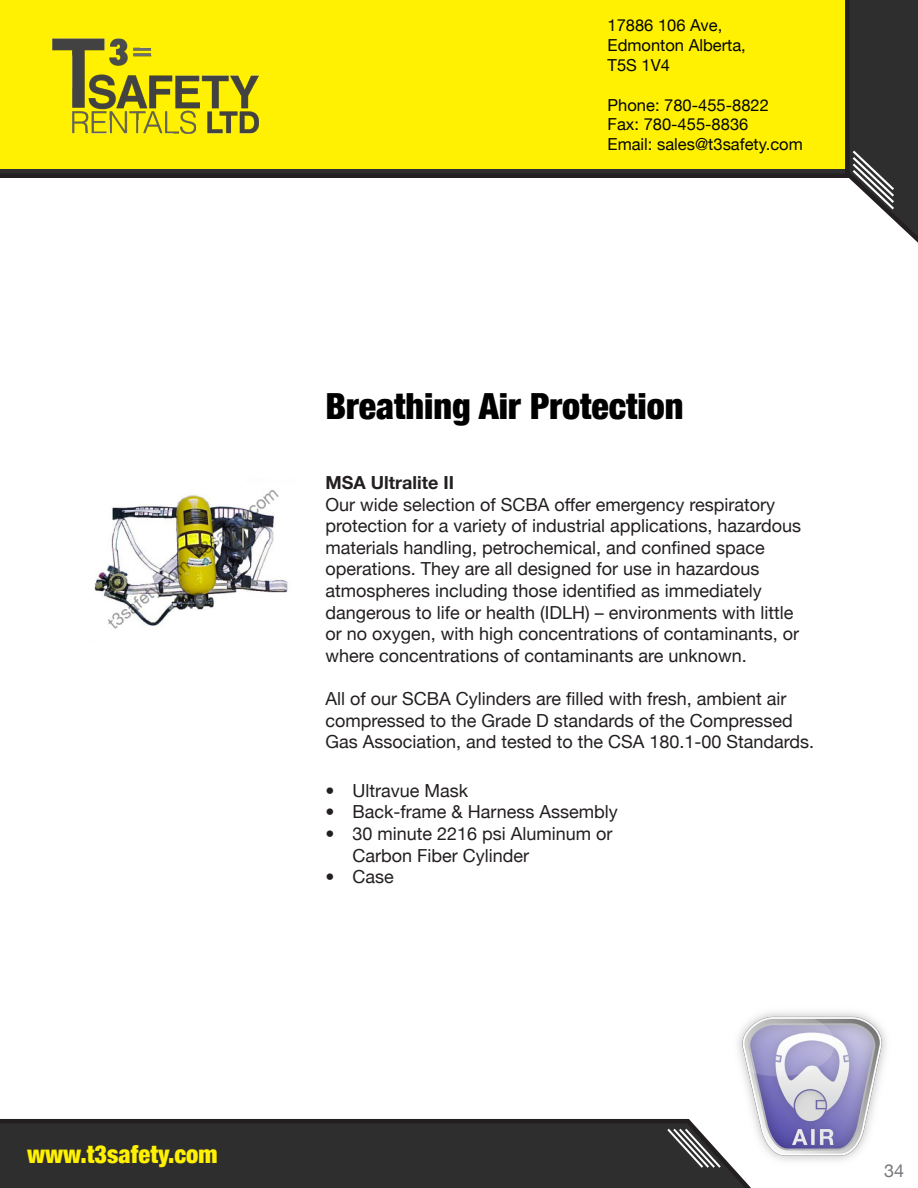
<style>
.page{position:relative;width:918px;height:1188px;background:#fff}
.page>*{position:absolute;margin:0;border:0;box-sizing:border-box;transform-origin:0 0}
.t1{font:900 condensed 36px "Helvetica Neue";color:#000}
.t2{font:900 condensed 24.45px "Helvetica Neue";color:#fff101}
.t3{font:18px/21.6px "Helvetica Neue";color:#231f20}
.t4{font:700 18px "Helvetica Neue";color:#231f20}
.t5{font:18px "Helvetica Neue";color:#76787b}
.t6{font:16.5px "Helvetica Neue";color:#040503}
</style>
<div class="page">
<svg style="left:0;top:0;width:918px;height:243px"></svg>
<div style="left:0;top:1119px;width:751px;height:69px;background:#2e2e2e"></div>
<svg style="left:667px;top:1129px;width:54px;height:39px"></svg>
<img style="left:40px;top:23px;width:231px;height:123px">
<img style="left:94px;top:489px;width:194px;height:140px">
<img style="left:721px;top:1012px;width:166px;height:168px">
<p class="t2" style="left:27px;top:1134px;width:192px">www.t3safety.com</p>
<p class="t6" style="left:608px;top:11px;width:116px">17886 106 Ave,</p>
<p class="t6" style="left:608px;top:31px;width:140px">Edmonton Alberta,</p>
<p class="t6" style="left:608px;top:51px;width:64px">T5S 1V4</p>
<p class="t6" style="left:608px;top:91px;width:163px">Phone: 780-455-8822</p>
<p class="t6" style="left:608px;top:110px;width:142px">Fax: 780-455-8836</p>
<p class="t6" style="left:608px;top:130px;width:197px">Email: sales@t3safety.com</p>
<p class="t1" style="left:325px;top:377px;width:360px">Breathing Air Protection</p>
<p class="t4" style="left:325px;top:466px;width:130px">MSA Ultralite II</p>
<p class="t3" style="left:325px;top:492px;width:477px">Our wide selection of SCBA offer emergency respiratory protection for a variety of industrial applications, hazardous materials handling, petrochemical, and confined space operations. They are all designed for use in hazardous atmospheres including those identified as immediately dangerous to life or health (IDLH) – environments with little or no oxygen, with high concentrations of contaminants, or where concentrations of contaminants are unknown.</p>
<p class="t3" style="left:325px;top:686px;width:490px">All of our SCBA Cylinders are filled with fresh, ambient air compressed to the Grade D standards of the Compressed<br>Gas Association, and tested to the CSA 180.1-00 Standards.</p>
<p class="t3" style="left:325px;top:778px;width:144px">• Ultravue Mask</p>
<p class="t3" style="left:325px;top:800px;width:294px">• Back-frame &amp; Harness Assembly</p>
<p class="t3" style="left:352px;top:822px;width:262px;text-indent:-27px">• 30 minute 2216 psi Aluminum or<br>Carbon Fiber Cylinder</p>
<p class="t3" style="left:325px;top:865px;width:70px">• Case</p>
<p class="t5" style="left:884px;top:1155px;width:22px">34</p>
</div>
